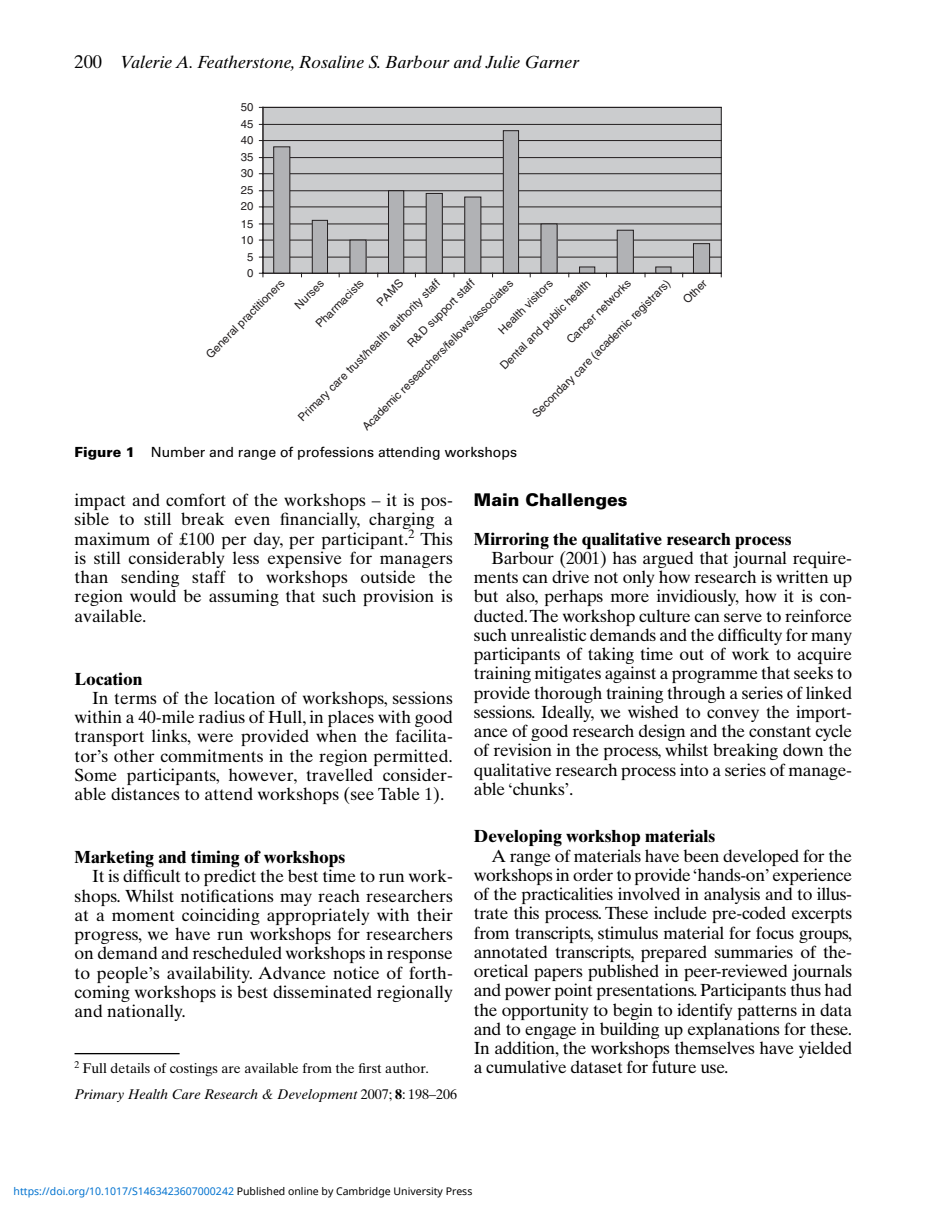
<style>
.page{position:relative;width:937px;height:1220px;background:#fff}
.page>*{position:absolute;margin:0;border:0;box-sizing:border-box;transform-origin:0 0}
.t1{font:17.5px/19.2px "Times Ten";color:#000;text-align:justify}
.t2{font:700 17.5px "Times Ten";color:#000}
.t3{font:italic 17.5px "Times Ten";color:#000}
.t4{font:900 17.5px "Univers";color:#000}
.t5{font:14px "Times Ten";color:#000}
.t6{font:14px "Univers";color:#000}
.t7{font:italic 14px "Times Ten";color:#000}
.t8{font:11.38px/24.5px "Helvetica";color:#231f20}
.t9{font:10.5px "Noto Sans";color:#0172cf}
.s1{font-style:normal;font-size:18.38px}
.s2{font-weight:900}
.s3{font-style:normal}
.s4{font-weight:700;font-style:normal}
.s5{color:#000}
</style>
<div class="page">
<hr style="left:74px;top:1053px;width:105px;height:1px;background:#000">
<div style="left:263px;top:107px;width:458px;height:166px;background:#cbccce"></div>
<hr style="left:263px;top:257px;width:458px;height:1px;background:#231f20">
<hr style="left:263px;top:240px;width:458px;height:1px;background:#231f20">
<hr style="left:263px;top:224px;width:458px;height:1px;background:#231f20">
<hr style="left:263px;top:207px;width:458px;height:1px;background:#231f20">
<hr style="left:263px;top:190px;width:458px;height:1px;background:#231f20">
<hr style="left:263px;top:173px;width:458px;height:1px;background:#231f20">
<hr style="left:263px;top:157px;width:458px;height:1px;background:#231f20">
<hr style="left:263px;top:140px;width:458px;height:1px;background:#231f20">
<hr style="left:263px;top:124px;width:458px;height:1px;background:#231f20">
<div style="left:262px;top:107px;width:459px;height:167px;border:1px solid #231f20"></div>
<div style="left:273px;top:147px;width:17px;height:126px;background:#b1b2b5"></div>
<div style="left:273px;top:146px;width:17px;height:128px;border:1px solid #231f20"></div>
<div style="left:312px;top:220px;width:15px;height:53px;background:#b1b2b5"></div>
<div style="left:312px;top:220px;width:16px;height:54px;border:1px solid #231f20"></div>
<div style="left:350px;top:240px;width:16px;height:33px;background:#b1b2b5"></div>
<div style="left:388px;top:191px;width:15px;height:82px;background:#b1b2b5"></div>
<div style="left:388px;top:190px;width:16px;height:84px;border:1px solid #231f20"></div>
<div style="left:426px;top:193px;width:16px;height:80px;background:#b1b2b5"></div>
<div style="left:425px;top:193px;width:17px;height:81px;border:1px solid #231f20"></div>
<div style="left:464px;top:197px;width:17px;height:76px;background:#b1b2b5"></div>
<div style="left:464px;top:197px;width:17px;height:77px;border:1px solid #231f20"></div>
<div style="left:503px;top:131px;width:15px;height:142px;background:#b1b2b5"></div>
<div style="left:502px;top:130px;width:17px;height:144px;border:1px solid #231f20"></div>
<div style="left:541px;top:224px;width:16px;height:49px;background:#b1b2b5"></div>
<div style="left:579px;top:267px;width:15px;height:6px;background:#b1b2b5"></div>
<div style="left:579px;top:266px;width:16px;height:8px;border:1px solid #231f20"></div>
<div style="left:617px;top:230px;width:16px;height:43px;background:#b1b2b5"></div>
<div style="left:616px;top:230px;width:17px;height:44px;border:1px solid #231f20"></div>
<div style="left:655px;top:267px;width:16px;height:6px;background:#b1b2b5"></div>
<div style="left:655px;top:266px;width:16px;height:8px;border:1px solid #231f20"></div>
<div style="left:693px;top:244px;width:16px;height:29px;background:#b1b2b5"></div>
<div style="left:692px;top:243px;width:17px;height:31px;border:1px solid #231f20"></div>
<hr style="left:262px;top:107px;width:1px;height:166px;background:#231f20">
<hr style="left:263px;top:273px;width:458px;height:1px;background:#231f20">
<p class="t3" style="left:74px;top:55px;width:506px"><span class="s1">200</span> Valerie A. Featherstone, Rosaline S. Barbour and Julie Garner</p>
<p class="t8" style="left:241px;top:96px;width:14px">50</p>
<p class="t8" style="left:241px;top:113px;width:14px">45</p>
<p class="t8" style="left:241px;top:129px;width:14px">40</p>
<p class="t8" style="left:241px;top:146px;width:14px">35</p>
<p class="t8" style="left:241px;top:162px;width:14px">30</p>
<p class="t8" style="left:241px;top:179px;width:14px">25</p>
<p class="t8" style="left:241px;top:195px;width:14px">20</p>
<p class="t8" style="left:241px;top:212px;width:14px">15</p>
<p class="t8" style="left:241px;top:228px;width:14px">10</p>
<p class="t8" style="left:247px;top:245px;width:8px">5</p>
<p class="t8" style="left:247px;top:262px;width:8px">0</p>
<p class="t8" style="left:384px;top:320px;width:91px;text-indent:-130px;rotate:-45deg">Primary care trust/health authority staff<br>R&amp;D support staff</p>
<p class="t8" style="left:309px;top:318px;width:64px;rotate:-45deg">Pharmacists</p>
<p class="t8" style="left:370px;top:296px;width:34px;rotate:-45deg">PAMS</p>
<p class="t8" style="left:526px;top:407px;width:191px;rotate:-45deg">Secondary care (academic registrars)</p>
<p class="t8" style="left:677px;top:293px;width:30px;rotate:-45deg">Other</p>
<p class="t8" style="left:494px;top:360px;width:124px;rotate:-45deg">Dental and public health</p>
<p class="t8" style="left:200px;top:348px;width:107px;rotate:-45deg">General practitioners</p>
<p class="t8" style="left:289px;top:299px;width:38px;rotate:-45deg">Nurses</p>
<p class="t8" style="left:356px;top:420px;width:209px;rotate:-45deg">Academic researchers/fellows/associates</p>
<p class="t8" style="left:492px;top:324px;width:73px;rotate:-45deg">Health visitors</p>
<p class="t8" style="left:560px;top:334px;width:87px;rotate:-45deg">Cancer networks</p>
<p class="t6" style="left:74px;top:446px;width:444px"><span class="s2">Figure 1</span> Number and range of professions attending workshops</p>
<p class="t1" style="left:74px;top:492px;width:380px">impact and comfort of the workshops – it is pos&shy;sible to still break even financially, charging a maximum of £100 per day, per participant.<sup>2</sup> This is still considerably less expensive for managers than sending staff to workshops outside the region would be assuming that such provision is available.</p>
<p class="t2" style="left:74px;top:672px;width:70px">Location</p>
<p class="t1" style="left:74px;top:690px;width:380px;text-indent:18px">In terms of the location of workshops, sessions within a 40-mile radius of Hull, in places with good transport links, were provided when the facilita&shy;tor’s other commitments in the region permitted.<br>Some participants, however, travelled consider&shy;able distances to attend workshops (see Table 1).</p>
<p class="t2" style="left:74px;top:850px;width:272px">Marketing and timing of workshops</p>
<p class="t1" style="left:74px;top:868px;width:380px;text-indent:18px">It is difficult to predict the best time to run work&shy;shops. Whilst notifications may reach researchers at a moment coinciding appropriately with their progress, we have run workshops for researchers on demand and rescheduled workshops in response to people’s availability. Advance notice of forth&shy;coming workshops is best disseminated regionally and nationally.</p>
<p class="t5" style="left:74px;top:1063px;width:356px"><sup>2</sup> Full details of costings are available from the first author.</p>
<p class="t7" style="left:74px;top:1088px;width:384px">Primary Health Care Research &amp; Development <span class="s3">2007;</span> <span class="s4">8</span><span class="s3">: 198–206</span></p>
<p class="t4" style="left:473px;top:493px;width:155px">Main Challenges</p>
<p class="t2" style="left:473px;top:532px;width:319px">Mirroring the qualitative research process</p>
<p class="t1" style="left:473px;top:550px;width:380px;text-indent:18px">Barbour (2001) has argued that journal require&shy;ments can drive not only how research is written up but also, perhaps more invidiously, how it is con&shy;ducted.The workshop culture can serve to reinforce such unrealistic demands and the difficulty for many participants of taking time out of work to acquire training mitigates against a programme that seeks to provide thorough training through a series of linked sessions. Ideally, we wished to convey the import&shy;ance of good research design and the constant cycle of revision in the process, whilst breaking down the qualitative research process into a series of manage&shy;able ‘chunks’.</p>
<p class="t2" style="left:473px;top:830px;width:243px">Developing workshop materials</p>
<p class="t1" style="left:473px;top:848px;width:380px;text-indent:18px">A range of materials have been developed for the workshops in order to provide ‘hands-on’ experience of the practicalities involved in analysis and to illus&shy;trate this process. These include pre-coded excerpts from transcripts, stimulus material for focus groups, annotated transcripts, prepared summaries of the&shy;oretical papers published in peer-reviewed journals and power point presentations. Participants thus had the opportunity to begin to identify patterns in data and to engage in building up explanations for these.<br>In addition, the workshops themselves have yielded a cumulative dataset for future use.</p>
<p class="t9" style="left:14px;top:1184px;width:460px">https://doi.org/10.1017/S1463423607000242 <span class="s5">Published online by Cambridge University Press</span></p>
</div>
